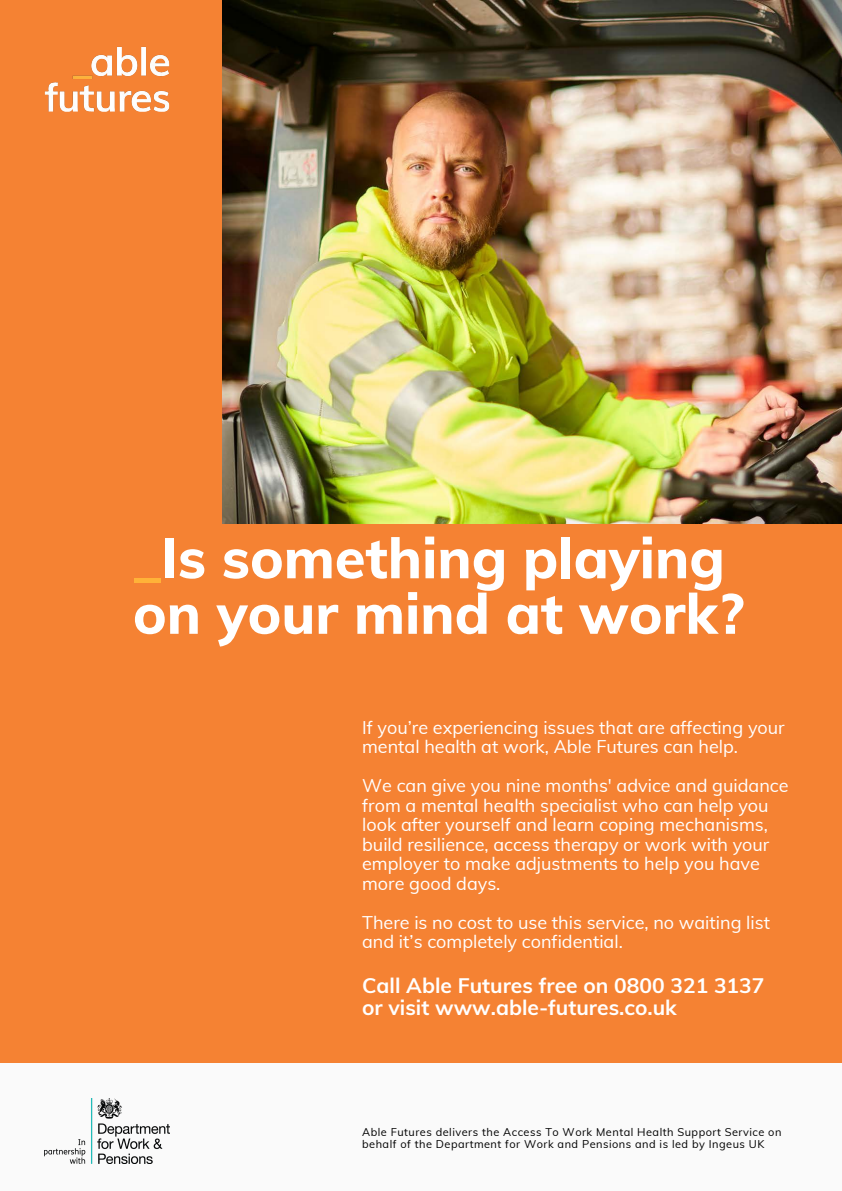
<style>
.page{position:relative;width:842px;height:1191px;background:#fff}
.page>*{position:absolute;margin:0;border:0;box-sizing:border-box;transform-origin:0 0}
.t1{font:800 56px "Muli";color:#fff}
.t2{font:700 21px "Muli";color:#fff}
.t3{font:18px/19.5px "Muli";color:#fff}
.t4{font:11px/12px "Muli";letter-spacing:.045em;color:#000}
.s1{color:#ffb238}
</style>
<div class="page">
<div style="left:0;top:0;width:842px;height:1190px;background:#f58233"></div>
<div style="left:0;top:1063px;width:842px;height:127px;background:#fafafa"></div>
<img style="left:45px;top:46px;width:124px;height:66px;border-radius:3px">
<img style="left:45px;top:1098px;width:124px;height:65px">
<img style="left:222px;top:0;width:620px;height:523px">
<p class="t1" style="left:133px;top:522px;width:593px"><span class="s1">_</span>Is something playing</p>
<p class="t1" style="left:133px;top:577px;width:613px">on your mind at work?</p>
<p class="t3" style="left:362px;top:717px;width:424px">If you’re experiencing issues that are affecting your mental health at work, Able Futures can help.</p>
<p class="t3" style="left:362px;top:775px;width:428px">We can give you nine months' advice and guidance from a mental health specialist who can help you look after yourself and learn coping mechanisms, build resilience, access therapy or work with your employer to make adjustments to help you have more good days.</p>
<p class="t3" style="left:362px;top:912px;width:409px">There is no cost to use this service, no waiting list and it’s completely confidential.</p>
<p class="t2" style="left:362px;top:971px;width:404px">Call Able Futures free on 0800 321 3137</p>
<p class="t2" style="left:362px;top:993px;width:316px">or visit www.able-futures.co.uk</p>
<p class="t4" style="left:362px;top:1125px;width:421px">Able Futures delivers the Access To Work Mental Health Support Service on behalf of the Department for Work and Pensions and is led by Ingeus UK</p>
</div>
